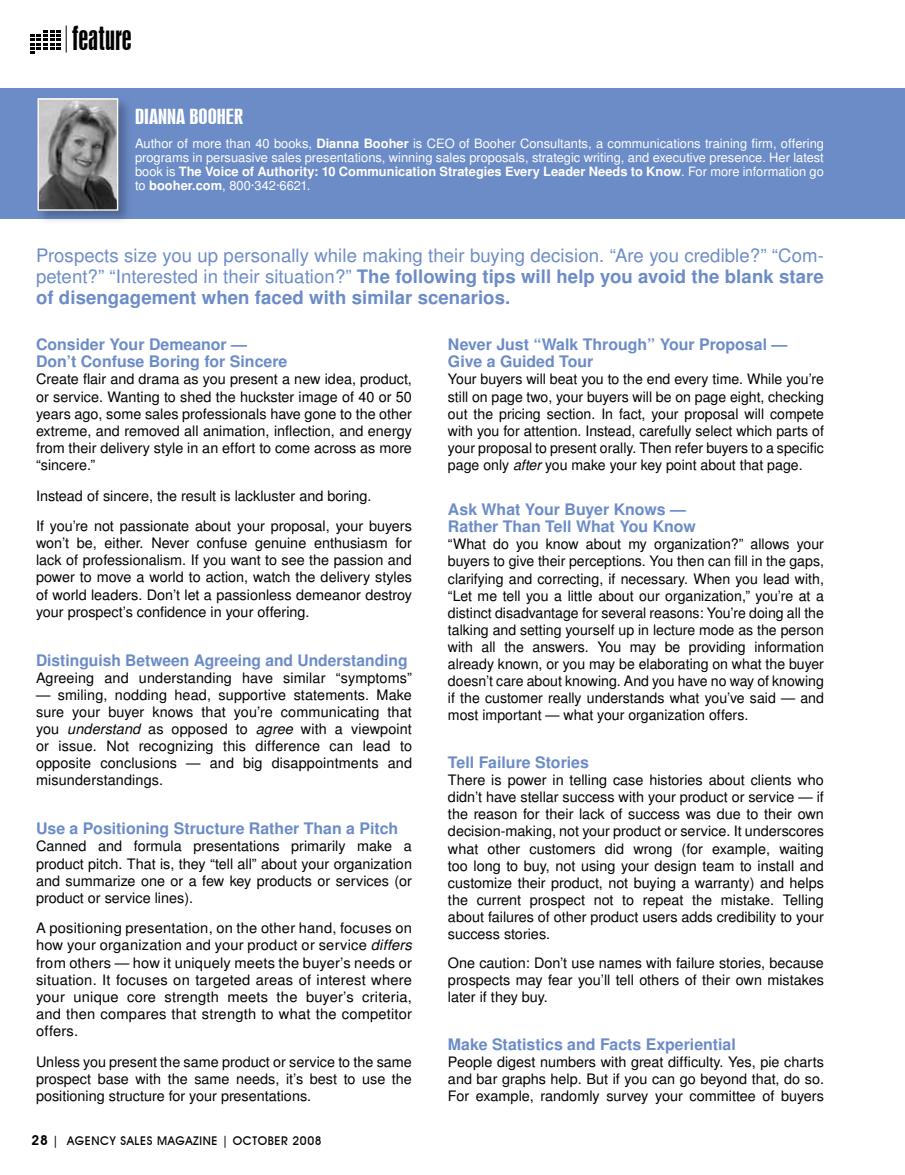
<style>
.page{position:relative;width:905px;height:1175px;background:#fff}
.page>*{position:absolute;margin:0;border:0;box-sizing:border-box;transform-origin:0 0}
.t1{font:31.05px "Swiss 924 BT Regular B";color:#000}
.t2{font:19.5px "Swiss 924 BT Regular B";color:#fff;scale:1.25 1}
.t3{font:18.3px/21px "Turkish Sans SSK";letter-spacing:.005em;color:#6c8cc7;text-align:justify}
.t4{font:700 15.75px/17.5px "Turkish Sans SSK";color:#6c8cc7}
.t5{font:14.25px/17.1px "Turkish Sans SSK";color:#000;text-align:justify}
.t6{font:12.75px/14.2px "Turkish Sans SSK";color:#fff;text-align:justify}
.t7{font:500 12px "Avant Garde IT Cby BT";letter-spacing:.05em;color:#000}
.s1{font-weight:700}
.s2{font-style:italic}
.s3{font-weight:600;font-size:13.5px}
</style>
<div class="page">
<svg style="left:30px;top:26px;width:37px;height:28px"></svg>
<div style="left:0;top:88px;width:904px;height:131px;background:#6c8cc7"></div>
<div style="left:35px;top:96px;width:98px;height:129px;background:#000;opacity:.27"></div>
<img style="left:39px;top:100px;width:77px;height:109px">
<div style="left:37px;top:98px;width:81px;height:113px;border:1px solid #fff"></div>
<h1 class="t1" style="left:72px;top:20px;width:61px">FEATURE</h1>
<h2 class="t2" style="left:135px;top:105px;width:88px">DIANNA BOOHER</h2>
<p class="t6" style="left:135px;top:136px;width:690px">Author of more than 40 books, <span class="s1">Dianna Booher</span> is CEO of Booher Consultants, a communications training firm, offering programs in persuasive sales presentations, winning sales proposals, strategic writing, and executive presence. Her latest book is <span class="s1">The Voice of Authority: 10 Communication Strategies Every Leader Needs to Know</span>. For more information go to <span class="s1">booher.com</span>, 800·342·6621.</p>
<p class="t3" style="left:36px;top:245px;width:789px">Prospects size you up personally while making their buying decision. “Are you credible?” “Com&shy;petent?” “Interested in their situation?” <span class="s1">The following tips will help you avoid the blank stare of disengagement when faced with similar scenarios.</span></p>
<p class="t4" style="left:36px;top:335px;width:253px">Consider Your Demeanor —<br>Don’t Confuse Boring for Sincere</p>
<p class="t5" style="left:36px;top:370px;width:377px">Create flair and drama as you present a new idea, product, or service. Wanting to shed the huckster image of 40 or 50 years ago, some sales professionals have gone to the other extreme, and removed all animation, inflection, and energy from their delivery style in an effort to come across as more “sincere.”</p>
<p class="t5" style="left:36px;top:480px;width:377px;line-height:30.6px">Instead of sincere, the result is lackluster and boring.<br>If you’re not passionate about your proposal, your buyers</p>
<p class="t5" style="left:36px;top:534px;width:377px">won’t be, either. Never confuse genuine enthusiasm for lack of professionalism. If you want to see the passion and power to move a world to action, watch the delivery styles of world leaders. Don’t let a passionless demeanor destroy your prospect’s confidence in your offering.</p>
<p class="t4" style="left:36px;top:651px;width:373px">Distinguish Between Agreeing and Understanding</p>
<p class="t5" style="left:36px;top:669px;width:377px">Agreeing and understanding have similar “symptoms”</p>
<p class="t5" style="left:36px;top:686px;width:377px">— smiling, nodding head, supportive statements. Make sure your buyer knows that you’re communicating that you <span class="s2">understand</span> as opposed to <span class="s2">agree</span> with a viewpoint or issue. Not recognizing this difference can lead to opposite conclusions — and big disappointments and misunderstandings.</p>
<p class="t4" style="left:36px;top:819px;width:364px">Use a Positioning Structure Rather Than a Pitch</p>
<p class="t5" style="left:36px;top:837px;width:377px">Canned and formula presentations primarily make a product pitch. That is, they “tell all” about your organization and summarize one or a few key products or services (or product or service lines).</p>
<p class="t5" style="left:36px;top:919px;width:377px">A positioning presentation, on the other hand, focuses on how your organization and your product or service <span class="s2">differs </span>from others — how it uniquely meets the buyer’s needs or situation. It focuses on targeted areas of interest where your unique core strength meets the buyer’s criteria, and then compares that strength to what the competitor offers.</p>
<p class="t5" style="left:36px;top:1052px;width:377px">Unless you present the same product or service to the same prospect base with the same needs, it’s best to use the positioning structure for your presentations.</p>
<p class="t7" style="left:32px;top:1133px;width:292px"><span class="s3">28</span> | AGENCY SALES MAGAZINE | OCTOBER 2008</p>
<p class="t4" style="left:448px;top:335px;width:341px">Never Just “Walk Through” Your Proposal —<br>Give a Guided Tour</p>
<p class="t5" style="left:448px;top:370px;width:377px">Your buyers will beat you to the end every time. While you’re still on page two, your buyers will be on page eight, checking out the pricing section. In fact, your proposal will compete with you for attention. Instead, carefully select which parts of your proposal to present orally. Then refer buyers to a specific page only <span class="s2">after</span> you make your key point about that page.</p>
<p class="t4" style="left:448px;top:500px;width:249px">Ask What Your Buyer Knows —<br>Rather Than Tell What You Know</p>
<p class="t5" style="left:448px;top:535px;width:377px">“What do you know about my organization?” allows your buyers to give their perceptions. You then can fill in the gaps, clarifying and correcting, if necessary. When you lead with, “Let me tell you a little about our organization,” you’re at a distinct disadvantage for several reasons: You’re doing all the talking and setting yourself up in lecture mode as the person with all the answers. You may be providing information already known, or you may be elaborating on what the buyer doesn’t care about knowing. And you have no way of knowing if the customer really understands what you’ve said — and most important — what your organization offers.</p>
<p class="t4" style="left:448px;top:753px;width:142px">Tell Failure Stories</p>
<p class="t5" style="left:448px;top:771px;width:377px">There is power in telling case histories about clients who didn’t have stellar success with your product or service — if the reason for their lack of success was due to their own decision-making, not your product or service. It underscores what other customers did wrong (for example, waiting too long to buy, not using your design team to install and customize their product, not buying a warranty) and helps the current prospect not to repeat the mistake. Telling about failures of other product users adds credibility to your success stories.</p>
<p class="t5" style="left:448px;top:954px;width:377px">One caution: Don’t use names with failure stories, because prospects may fear you’ll tell others of their own mistakes later if they buy.</p>
<p class="t4" style="left:448px;top:1035px;width:289px">Make Statistics and Facts Experiential</p>
<p class="t5" style="left:448px;top:1053px;width:377px">People digest numbers with great difficulty. Yes, pie charts and bar graphs help. But if you can go beyond that, do so.<br>For example, randomly survey your committee of buyers</p>
</div>
